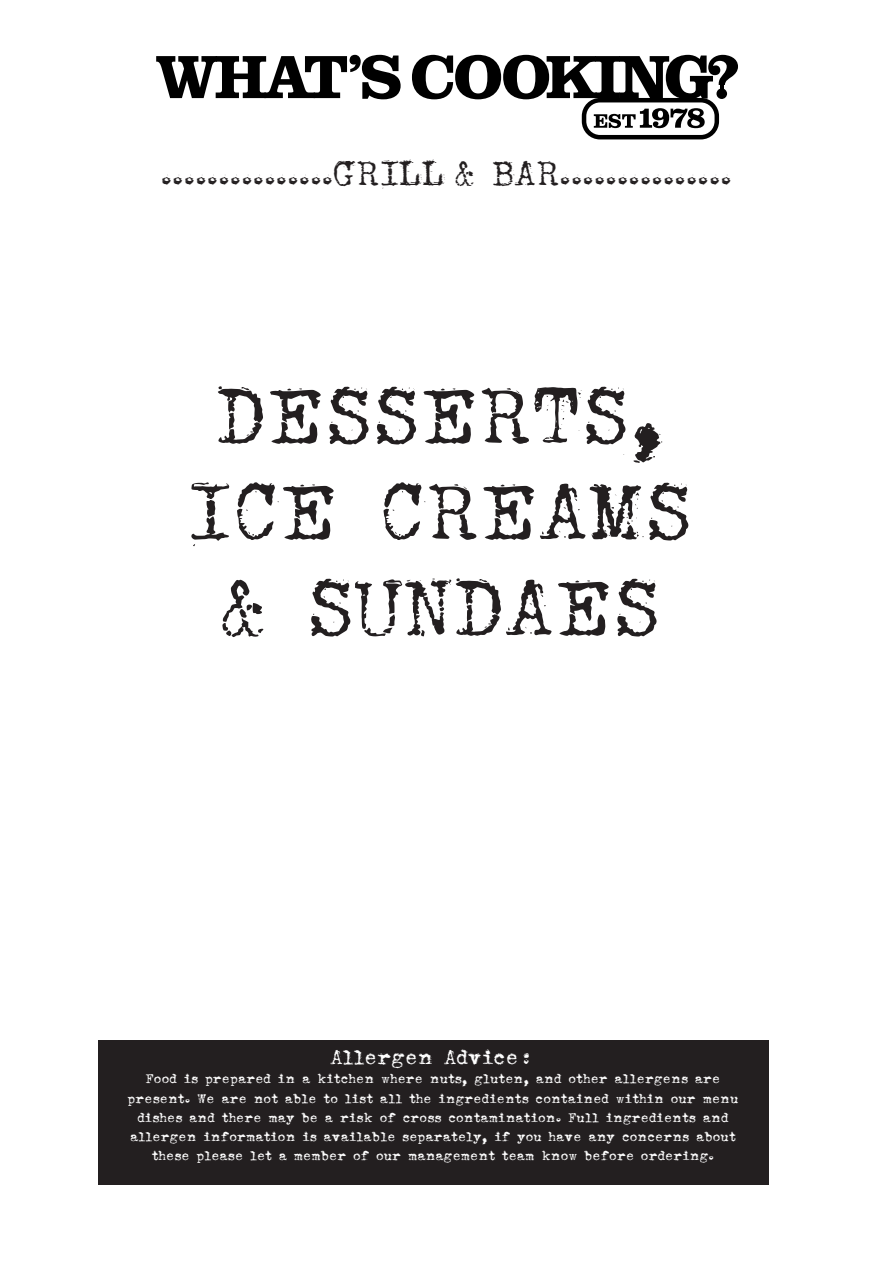
<style>
.page{position:relative;width:893px;height:1263px;background:#fff}
.page>*{position:absolute;margin:0;border:0;box-sizing:border-box;transform-origin:0 0}
.t1{font:82.5px/96px "Sears Tower";color:#231f20;text-align:center}
.t2{font:27px "Sears Tower";color:#231f20}
.t3{font:21px "Sears Tower";color:#fff}
.t4{font:13.5px/19.2px "Sears Tower";color:#fff;text-align:center}
.s1{font-size:36px}
</style>
<div class="page">
<svg style="left:156px;top:55px;width:245px;height:44px"></svg>
<svg style="left:412px;top:55px;width:326px;height:44px"></svg>
<hr style="left:720px;top:81px;width:3px;height:14px;background:#000">
<svg style="left:594px;top:108px;width:111px;height:20px"></svg>
<div style="left:582px;top:98px;width:137px;height:41px;border:4px solid #000;border-radius:16px"></div>
<div style="left:98px;top:1040px;width:670px;height:145px;background:#231f20"></div>
<h2 class="t2" style="left:161px;top:165px;width:573px">...............<span class="s1">GRILL &amp; BAR</span>...............</h2>
<h1 class="t1" style="left:187px;top:374px;width:507px">DESSERTS,<br>ICE CREAMS &amp; SUNDAES</h1>
<h3 class="t3" style="left:330px;top:1048px;width:207px">Allergen Advice:</h3>
<p class="t4" style="left:128px;top:1070px;width:612px">Food is prepared in a kitchen where nuts, gluten, and other allergens are present. We are not able to list all the ingredients contained within our menu dishes and there may be a risk of cross contamination. Full ingredients and allergen information is available separately, if you have any concerns about these please let a member of our management team know before ordering.</p>
</div>
